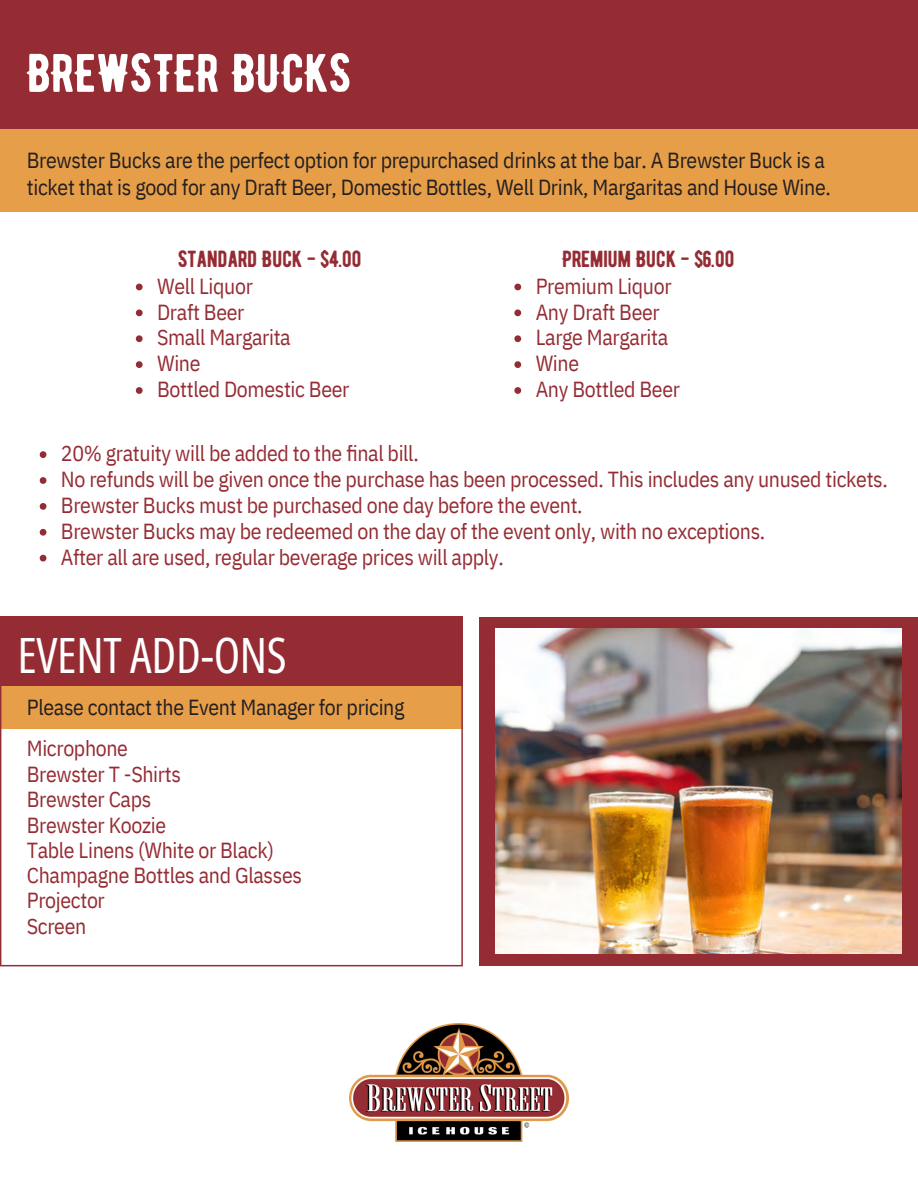
<style>
.page{position:relative;width:918px;height:1188px;background:#fff}
.page>*{position:absolute;margin:0;border:0;box-sizing:border-box;transform-origin:0 0}
.t1{font:54px "BERNIER Regular";letter-spacing:-.005em;color:#fff}
.t2{font:48.75px "Open Sans Condensed";letter-spacing:-.005em;color:#fff}
.t3{font:23.25px "BERNIER Regular";letter-spacing:-.015em;color:#952c34}
.t4{font:21.75px "IBM Plex Sans Cond";letter-spacing:-.015em;color:#952c34}
.t5{font:21.75px/26.1px "IBM Plex Sans Cond";letter-spacing:-.015em;color:#231f20}
.s1{color:#952c34}
</style>
<div class="page">
<svg style="left:0;top:616px;width:463px;height:350px"></svg>
<div style="left:1px;top:617px;width:461px;height:69px;background:#952c34"></div>
<div style="left:0;top:0;width:918px;height:133px;background:#952c34"></div>
<div style="left:0;top:130px;width:918px;height:81px;background:#e69e49"></div>
<div style="left:479px;top:617px;width:439px;height:349px;background:#952c34"></div>
<img style="left:496px;top:629px;width:406px;height:325px">
<img style="left:349px;top:1023px;width:220px;height:119px">
<svg style="left:40px;top:451px;width:6px;height:7px"></svg>
<svg style="left:40px;top:477px;width:6px;height:7px"></svg>
<svg style="left:40px;top:503px;width:6px;height:7px"></svg>
<svg style="left:40px;top:529px;width:6px;height:7px"></svg>
<svg style="left:40px;top:555px;width:6px;height:7px"></svg>
<svg style="left:136px;top:284px;width:7px;height:6px"></svg>
<svg style="left:136px;top:309px;width:7px;height:7px"></svg>
<svg style="left:136px;top:335px;width:7px;height:7px"></svg>
<svg style="left:136px;top:361px;width:7px;height:7px"></svg>
<svg style="left:136px;top:387px;width:7px;height:7px"></svg>
<svg style="left:514px;top:284px;width:7px;height:6px"></svg>
<svg style="left:514px;top:309px;width:7px;height:7px"></svg>
<svg style="left:514px;top:335px;width:7px;height:7px"></svg>
<svg style="left:514px;top:361px;width:7px;height:7px"></svg>
<svg style="left:514px;top:387px;width:7px;height:7px"></svg>
<p class="t1" style="left:27px;top:41px;width:326px">BREWSTER BUCKS</p>
<p class="t5" style="left:27px;top:147px;width:806px">Brewster Bucks are the perfect option for prepurchased drinks at the bar. A Brewster Buck is a ticket that is good for any Draft Beer, Domestic Bottles, Well Drink, Margaritas and House Wine.</p>
<p class="t3" style="left:178px;top:245px;width:185px">STANDARD BUCK - $4.00</p>
<h1 class="t4" style="left:157px;top:271px;width:97px">Well Liquor</h1>
<p class="t4" style="left:157px;top:297px;width:89px">Draft Beer</p>
<p class="t4" style="left:157px;top:323px;width:135px">Small Margarita</p>
<p class="t4" style="left:157px;top:349px;width:45px">Wine</p>
<p class="t4" style="left:157px;top:375px;width:194px">Bottled Domestic Beer</p>
<p class="t3" style="left:562px;top:245px;width:174px">PREMIUM BUCK - $6.00</p>
<p class="t4" style="left:536px;top:271px;width:137px">Premium Liquor</p>
<p class="t4" style="left:536px;top:297px;width:126px">Any Draft Beer</p>
<p class="t4" style="left:536px;top:323px;width:134px">Large Margarita</p>
<p class="t4" style="left:536px;top:349px;width:45px">Wine</p>
<p class="t4" style="left:536px;top:375px;width:146px">Any Bottled Beer</p>
<p class="t4" style="left:61px;top:439px;width:359px">20% gratuity will be added to the final bill.</p>
<p class="t4" style="left:61px;top:465px;width:828px">No refunds will be given once the purchase has been processed. This includes any unused tickets.</p>
<p class="t4" style="left:61px;top:491px;width:523px">Brewster Bucks must be purchased one day before the event.</p>
<p class="t4" style="left:61px;top:517px;width:706px">Brewster Bucks may be redeemed on the day of the event only, with no exceptions.</p>
<p class="t4" style="left:61px;top:543px;width:444px">After all are used, regular beverage prices will apply.</p>
<p class="t2" style="left:17px;top:621px;width:271px">EVENT ADD-ONS</p>
<p class="t5" style="left:27px;top:686px;width:379px;line-height:41.7px">Please contact the Event Manager for pricing<br><span class="s1">Microphone</span></p>
<p class="t4" style="left:27px;top:760px;width:156px">Brewster T -Shirts</p>
<p class="t4" style="left:27px;top:785px;width:126px">Brewster Caps</p>
<p class="t4" style="left:27px;top:811px;width:141px">Brewster Koozie</p>
<p class="t4" style="left:27px;top:835px;width:249px">Table Linens (White or Black)</p>
<p class="t4" style="left:27px;top:861px;width:277px">Champagne Bottles and Glasses</p>
<p class="t4" style="left:27px;top:886px;width:80px">Projector</p>
<p class="t4" style="left:27px;top:912px;width:61px">Screen</p>
</div>
